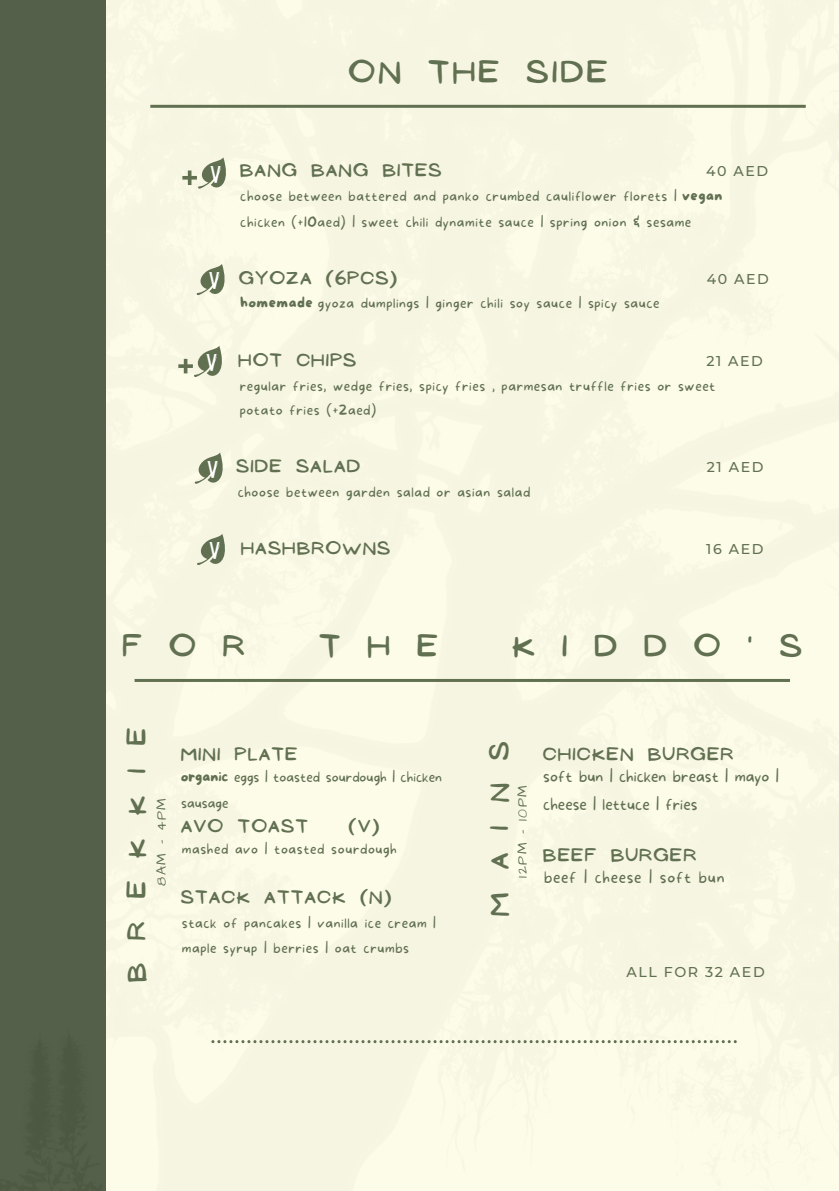
<style>
.page{position:relative;width:839px;height:1191px;background:#fff}
.page>*{position:absolute;margin:0;border:0;box-sizing:border-box;transform-origin:0 0}
.t1{font:27.8px "NF Ananias Bold";letter-spacing:1em;color:#617051}
.t2{font:27.8px "NF Ananias Bold";letter-spacing:.15em;color:#617051}
.t3{font:23.6px "NF Ananias Bold";letter-spacing:1em;color:#617051}
.t4{font:19.8px "Montagna LTD";color:#fff}
.t5{font:16.2px "NF Ananias Bold";letter-spacing:.11em;color:#617051}
.t6{font:100 16.2px/28.4px "More Sugar";color:#617051}
.t7{font:100 16.2px "More Sugar";letter-spacing:.04em;color:#617051}
.t8{font:100 14.2px/24.8px "More Sugar";letter-spacing:.04em;color:#617051}
.t9{font:100 14.2px/26px "More Sugar";color:#617051}
.t10{font:500 14.2px "Montserrat";letter-spacing:.11em;color:#617051}
.t11{font:14px "Architects Daughter";letter-spacing:.11em;color:#617051}
.s1{font-weight:400}
</style>
<div class="page">
<div style="left:105px;top:0;width:733px;height:1191px;background:#f7f6e3"></div>
<div style="left:0;top:0;width:105px;height:1191px;background:#546049"></div>
<svg style="left:211px;top:1040px;width:525px;height:3px;background:#bdc2ab"></svg>
<hr style="left:134px;top:679px;width:656px;height:3px;background:#617051">
<svg style="left:182px;top:157px;width:48px;height:32px;background:#bfc4ac"></svg>
<svg style="left:196px;top:264px;width:33px;height:31px"></svg>
<svg style="left:178px;top:346px;width:48px;height:31px"></svg>
<svg style="left:194px;top:452px;width:33px;height:32px"></svg>
<svg style="left:196px;top:534px;width:33px;height:31px"></svg>
<hr style="left:150px;top:105px;width:655px;height:3px;background:#617051">
<div style="left:105px;top:982px;width:78px;height:209px;background:#fdfce9"></div>
<h4 class="t2" style="left:349px;top:56px;width:260px">ON THE SIDE</h4>
<p class="t4" style="left:211px;top:165px;width:12px">V</p>
<h4 class="t5" style="left:240px;top:161px;width:203px">BANG BANG BITES</h4>
<h6 class="t8" style="left:240px;top:184px;width:483px;line-height:26px">choose between battered and panko crumbed cauliflower florets | <span class="s1">vegan </span>chicken (+10aed) | sweet chili dynamite sauce | spring onion &amp; sesame</h6>
<p class="t10" style="left:706px;top:162px;width:64px">40 AED</p>
<h4 class="t4" style="left:209px;top:272px;width:12px">V</h4>
<p class="t5" style="left:239px;top:269px;width:159px">GYOZA (6PCS)</p>
<p class="t8" style="left:240px;top:291px;width:421px"><span class="s1">homemade</span> gyoza dumplings | ginger chili soy sauce | spicy sauce</p>
<h4 class="t10" style="left:706px;top:270px;width:64px">40 AED</h4>
<p class="t4" style="left:206px;top:354px;width:12px">V</p>
<h6 class="t5" style="left:238px;top:351px;width:119px">HOT CHIPS</h6>
<p class="t8" style="left:240px;top:374px;width:477px">regular fries, wedge fries, spicy fries , parmesan truffle fries or sweet potato fries (+2aed)</p>
<p class="t10" style="left:706px;top:352px;width:58px">21 AED</p>
<h4 class="t4" style="left:207px;top:461px;width:12px">V</h4>
<p class="t5" style="left:236px;top:457px;width:125px">SIDE SALAD</p>
<h4 class="t8" style="left:238px;top:480px;width:294px">choose between garden salad or asian salad</h4>
<h6 class="t10" style="left:707px;top:459px;width:58px">21 AED</h6>
<p class="t4" style="left:210px;top:542px;width:12px">V</p>
<h3 class="t5" style="left:241px;top:539px;width:150px">HASHBROWNS</h3>
<p class="t10" style="left:706px;top:540px;width:59px">16 AED</p>
<p class="t1" style="left:123px;top:630px;width:123px">FOR</p>
<p class="t1" style="left:319px;top:630px;width:119px">THE</p>
<p class="t1" style="left:512px;top:630px;width:290px">KIDDO'S</p>
<p class="t3" style="left:123px;top:982px;width:255px;rotate:-90deg">BREKKIE</p>
<p class="t11" style="left:152px;top:886px;width:89px;rotate:-90deg">8AM - 4PM</p>
<p class="t5" style="left:181px;top:745px;width:118px">MINI PLATE</p>
<p class="t9" style="left:181px;top:765px;width:262px"><span class="s1">organic</span> eggs | toasted sourdough | chicken sausage</p>
<h6 class="t5" style="left:181px;top:817px;width:128px">AVO TOAST</h6>
<h6 class="t5" style="left:349px;top:817px;width:32px">(V)</h6>
<h4 class="t8" style="left:182px;top:837px;width:216px">mashed avo | toasted sourdough</h4>
<p class="t5" style="left:181px;top:888px;width:211px">STACK ATTACK (N)</p>
<p class="t8" style="left:182px;top:911px;width:255px">stack of pancakes | vanilla ice cream | maple syrup | berries | oat crumbs</p>
<p class="t3" style="left:486px;top:916px;width:175px;rotate:-90deg">MAINS</p>
<h3 class="t11" style="left:513px;top:878px;width:94px;rotate:-90deg">12PM - 10PM</h3>
<h4 class="t5" style="left:543px;top:745px;width:191px">CHICKEN BURGER</h4>
<p class="t6" style="left:543px;top:762px;width:237px">soft bun | chicken breast | mayo | cheese | lettuce | fries</p>
<p class="t5" style="left:543px;top:846px;width:154px">BEEF BURGER</p>
<h6 class="t7" style="left:544px;top:867px;width:182px">beef | cheese | soft bun</h6>
<p class="t10" style="left:626px;top:963px;width:140px">ALL FOR 32 AED</p>
</div>
